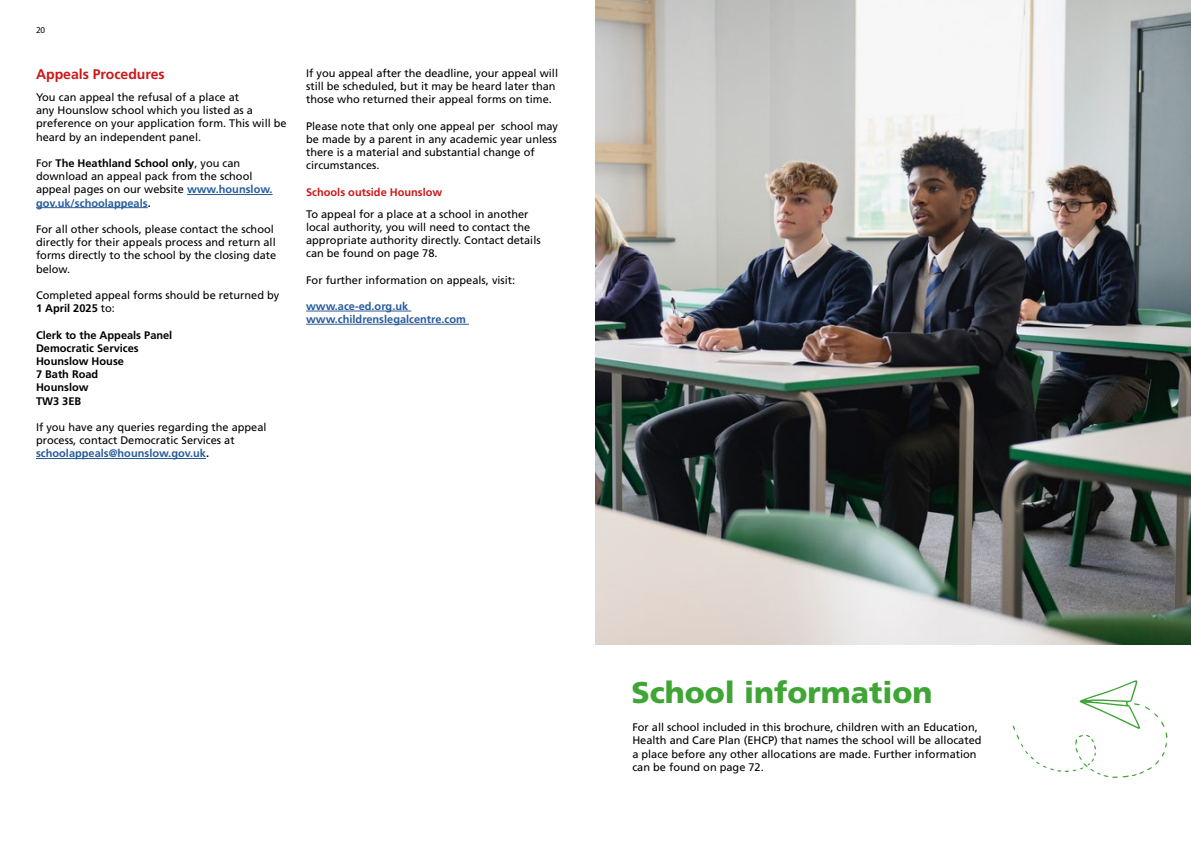
<style>
.page{position:relative;width:1191px;height:842px;background:#fff}
.page>*{position:absolute;margin:0;border:0;box-sizing:border-box;transform-origin:0 0}
.t1{font:900 30px "Frutiger LT Std";color:#3fa535}
.t2{font:700 14px "Frutiger LT Std";color:#cd1719}
.t3{font:11px/13.2px "Frutiger LT Std";color:#000}
.t4{font:700 11px/13.2px "Frutiger LT Std";color:#000}
.t5{font:700 11px/13.2px "Frutiger LT Std";color:#275b9b}
.t6{font:700 11px "Frutiger LT Std";color:#cd1719}
.t7{font:9px "Myriad Pro";color:#000}
.s1{font-weight:700}
.s2{font-weight:700;color:#275b9b}
</style>
<div class="page">
<hr style="left:187px;top:194px;width:86px;height:1px;background:#275b9b">
<hr style="left:36px;top:207px;width:112px;height:1px;background:#275b9b">
<hr style="left:36px;top:458px;width:170px;height:1px;background:#275b9b">
<hr style="left:306px;top:311px;width:105px;height:1px;background:#275b9b">
<hr style="left:306px;top:324px;width:163px;height:1px;background:#275b9b">
<img style="left:595px;top:0;width:596px;height:644px">
<svg style="left:1012px;top:680px;width:155px;height:98px"></svg>
<p class="t7" style="left:36px;top:24px;width:11px">20</p>
<p class="t2" style="left:36px;top:66px;width:130px">Appeals Procedures</p>
<p class="t3" style="left:36px;top:91px;width:252px">You can appeal the refusal of a place at<br>any Hounslow school which you listed as a preference on your application form. This will be heard by an independent panel.</p>
<p class="t3" style="left:36px;top:157px;width:238px">For <span class="s1">The Heathland School only</span>, you can download an appeal pack from the school appeal pages on our website <span class="s2">www.hounslow. gov.uk/schoolappeals</span><span class="s1">.</span></p>
<p class="t3" style="left:36px;top:223px;width:242px">For all other schools, please contact the school directly for their appeals process and return all forms directly to the school by the closing date below.</p>
<p class="t3" style="left:36px;top:289px;width:245px">Completed appeal forms should be returned by<br><span class="s1">1 April 2025</span> to:</p>
<p class="t4" style="left:36px;top:328px;width:138px">Clerk to the Appeals Panel<br>Democratic Services<br>Hounslow House<br>7 Bath Road<br>Hounslow<br>TW3 3EB</p>
<p class="t3" style="left:36px;top:421px;width:232px">If you have any queries regarding the appeal process, contact Democratic Services at <span class="s2">schoolappeals@hounslow.gov.uk</span><span class="s1">.</span></p>
<p class="t3" style="left:306px;top:67px;width:253px">If you appeal after the deadline, your appeal will still be scheduled, but it may be heard later than those who returned their appeal forms on time.</p>
<p class="t3" style="left:306px;top:119px;width:253px">Please note that only one appeal per school may be made by a parent in any academic year unless there is a material and substantial change of circumstances.</p>
<p class="t6" style="left:306px;top:186px;width:138px">Schools outside Hounslow</p>
<p class="t3" style="left:306px;top:207px;width:236px">To appeal for a place at a school in another local authority, you will need to contact the appropriate authority directly. Contact details can be found on page 78.</p>
<p class="t3" style="left:306px;top:273px;width:211px">For further information on appeals, visit:</p>
<p class="t5" style="left:306px;top:300px;width:161px">www.ace-ed.org.uk www.childrenslegalcentre.com</p>
<h1 class="t1" style="left:631px;top:674px;width:303px">School information</h1>
<p class="t3" style="left:632px;top:721px;width:351px">For all school included in this brochure, children with an Education, Health and Care Plan (EHCP) that names the school will be allocated a place before any other allocations are made. Further information can be found on page 72.</p>
</div>
